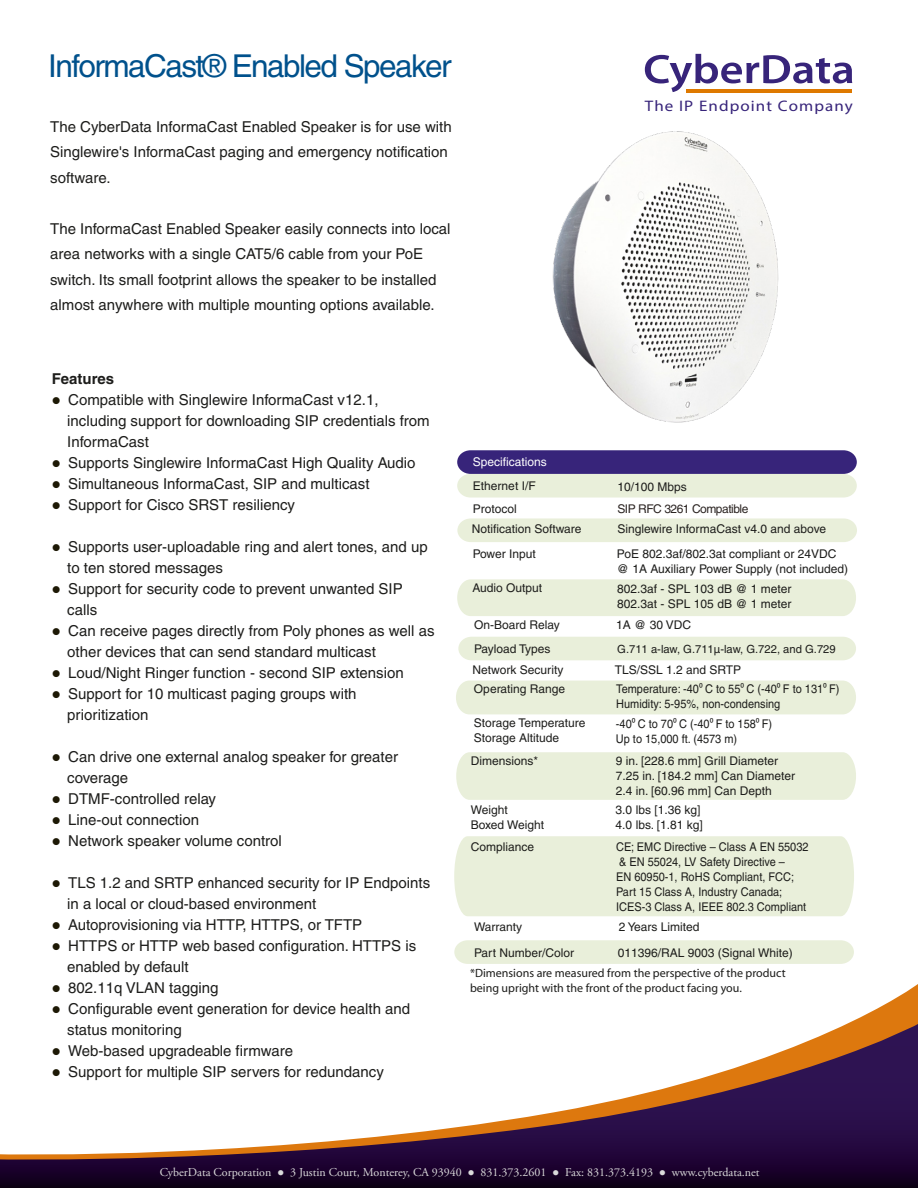
<style>
.page{position:relative;width:918px;height:1188px;background:#fff}
.page>*{position:absolute;margin:0;border:0;box-sizing:border-box;transform-origin:0 0}
.t1{font:31.5px "Helvetica";letter-spacing:-.05em;color:#00518c}
.t2{font:15.3px "Myriad Pro";letter-spacing:.065em;color:#37247a;scale:1.11 1}
.t3{font:15px/21px "Helvetica";color:#1d1d1b}
.t4{font:700 15px "Helvetica";color:#1d1d1b}
.t5{font:12px/15px "Helvetica";color:#1d1d1b}
.t6{font:12px/15px "Helvetica";color:#1d1d1b;scale:.91 1}
.t7{font:12px "Adobe Garamond Pro";color:#dadada}
.t8{font:12px/14.4px "Myriad";color:#1d1d1b}
.t9{font:12px "Helvetica";letter-spacing:-.04em;color:#2b2422}
.t10{font:12px "Helvetica";color:#fff}
.t11{font:11.25px "Helvetica";color:#1d1d1b}
.s1{color:#1d1905}
.s2{font-family:"Myriad Pro"}
</style>
<div class="page">
<div style="left:454px;top:836px;width:400px;height:80px;background:#e9efda"></div>
<div style="left:454px;top:940px;width:400px;height:24px;background:#e9efda"></div>
<div style="left:457px;top:518px;width:400px;height:24px;background:#e9efda"></div>
<svg style="left:645px;top:54px;width:207px;height:38px"></svg>
<hr style="left:687px;top:89px;width:165px;height:4px;background:#de7900">
<img style="left:552px;top:131px;width:227px;height:292px">
<svg style="left:846px;top:984px;width:72px;height:40px"></svg>
<svg style="left:0;top:1024px;width:918px;height:164px"></svg>
<div style="left:456px;top:752px;width:400px;height:48px;background:#e9efda"></div>
<div style="left:457px;top:579px;width:399px;height:37px;background:#e9efda"></div>
<svg style="left:457px;top:450px;width:400px;height:48px;background:#938dac"></svg>
<div style="left:458px;top:637px;width:398px;height:23px;background:#e9efda"></div>
<div style="left:456px;top:681px;width:400px;height:33px;background:#e9efda"></div>
<h1 class="t1" style="left:48px;top:47px;width:405px">InformaCast® Enabled Speaker</h1>
<p class="t3" style="left:50px;top:114px;width:403px;line-height:25.5px">The CyberData InformaCast Enabled Speaker is for use with<br>Singlewire's InformaCast paging and emergency notification software.</p>
<p class="t3" style="left:50px;top:216px;width:402px;line-height:25.5px">The InformaCast Enabled Speaker easily connects into local area networks with a single CAT5/6 cable from your PoE switch. Its small footprint allows the speaker to be installed almost anywhere with multiple mounting options available.</p>
<p class="t2" style="left:645px;top:96px;width:189px">The IP Endpoint Company</p>
<p class="t4" style="left:52px;top:370px;width:64px">Features</p>
<p class="t3" style="left:67px;top:390px;width:364px;text-indent:-15px"><span class="s1">●</span> Compatible with Singlewire InformaCast v12.1, including support for downloading SIP credentials from<br>InformaCast</p>
<p class="t3" style="left:52px;top:453px;width:365px"><span class="s1">●</span> Supports Singlewire InformaCast High Quality Audio</p>
<p class="t3" style="left:52px;top:474px;width:319px"><span class="s1">●</span> Simultaneous InformaCast, SIP and multicast</p>
<p class="t3" style="left:52px;top:495px;width:245px"><span class="s1">●</span> Support for Cisco SRST resiliency</p>
<p class="t3" style="left:67px;top:537px;width:362px;text-indent:-15px"><span class="s1">●</span> Supports user-uploadable ring and alert tones, and up to ten stored messages</p>
<p class="t3" style="left:67px;top:579px;width:337px;text-indent:-15px"><span class="s1">●</span> Support for security code to prevent unwanted SIP calls</p>
<p class="t3" style="left:67px;top:621px;width:369px;text-indent:-15px"><span class="s1">●</span> Can receive pages directly from Poly phones as well as other devices that can send standard multicast</p>
<p class="t3" style="left:52px;top:663px;width:354px"><span class="s1">●</span> Loud/Night Ringer function - second SIP extension</p>
<p class="t3" style="left:67px;top:684px;width:291px;text-indent:-15px"><span class="s1">●</span> Support for 10 multicast paging groups with prioritization</p>
<p class="t3" style="left:67px;top:747px;width:332px;text-indent:-15px"><span class="s1">●</span> Can drive one external analog speaker for greater coverage</p>
<p class="t3" style="left:52px;top:789px;width:166px"><span class="s1">●</span> DTMF-controlled relay</p>
<p class="t3" style="left:52px;top:810px;width:149px"><span class="s1">●</span> Line-out connection</p>
<p class="t3" style="left:52px;top:831px;width:232px"><span class="s1">●</span> Network speaker volume control</p>
<p class="t3" style="left:67px;top:873px;width:365px;text-indent:-15px"><span class="s1">●</span> TLS 1.2 and SRTP enhanced security for IP Endpoints in a local or cloud-based environment</p>
<p class="t3" style="left:52px;top:915px;width:312px"><span class="s1">●</span> Autoprovisioning via HTTP, HTTPS, or TFTP</p>
<p class="t3" style="left:67px;top:936px;width:351px;text-indent:-15px"><span class="s1">●</span> HTTPS or HTTP web based configuration. HTTPS is enabled by default</p>
<p class="t3" style="left:52px;top:978px;width:168px"><span class="s1">●</span> 802.11q VLAN tagging</p>
<p class="t3" style="left:67px;top:999px;width:345px;text-indent:-15px"><span class="s1">●</span> Configurable event generation for device health and status monitoring</p>
<p class="t3" style="left:52px;top:1041px;width:243px"><span class="s1">●</span> Web-based upgradeable firmware</p>
<p class="t3" style="left:52px;top:1062px;width:334px"><span class="s1">●</span> Support for multiple SIP servers for redundancy</p>
<p class="t10" style="left:473px;top:455px;width:76px">Specifications</p>
<p class="t5" style="left:473px;top:479px;width:64px">Ethernet I/F</p>
<p class="t5" style="left:617px;top:479px;width:71px">10/100 Mbps</p>
<p class="t5" style="left:473px;top:501px;width:46px">Protocol</p>
<p class="t9" style="left:617px;top:502px;width:133px">SIP RFC 3261 Compatible</p>
<p class="t5" style="left:472px;top:522px;width:111px">Notification Software</p>
<p class="t5" style="left:618px;top:522px;width:210px">Singlewire InformaCast v4.0 and above</p>
<p class="t5" style="left:473px;top:546px;width:65px">Power Input</p>
<p class="t5" style="left:617px;top:546px;width:233px">PoE 802.3af/802.3at compliant or 24VDC @ 1A Auxiliary Power Supply (not included)</p>
<p class="t5" style="left:473px;top:580px;width:71px">Audio Output</p>
<p class="t5" style="left:617px;top:581px;width:176px">802.3af - SPL 103 dB @ 1 meter<br>802.3at - SPL 105 dB @ 1 meter</p>
<p class="t5" style="left:474px;top:617px;width:87px">On-Board Relay</p>
<p class="t5" style="left:616px;top:617px;width:76px">1A @ 30 VDC</p>
<p class="t5" style="left:474px;top:642px;width:78px">Payload Types</p>
<p class="t11" style="left:617px;top:643px;width:220px">G.711 a-law, G.711µ-law, G.722, and G.729</p>
<p class="t5" style="left:473px;top:662px;width:92px">Network Security</p>
<p class="t5" style="left:615px;top:662px;width:128px">TLS/SSL 1.2 and SRTP</p>
<p class="t6" style="left:616px;top:681px;width:247px">Temperature: -40<span class="s2">0</span> C to 55<span class="s2">0</span> C (-40<span class="s2">0</span> F to 131<span class="s2">0</span> F)<br>Humidity: 5-95%, non-condensing</p>
<p class="t5" style="left:474px;top:681px;width:93px">Operating Range</p>
<p class="t5" style="left:474px;top:716px;width:113px">Storage Temperature<br>Storage Altitude</p>
<p class="t6" style="left:616px;top:716px;width:173px">-40<span class="s2">0</span> C to 70<span class="s2">0</span> C (-40<span class="s2">0</span> F to 158<span class="s2">0</span> F)<br>Up to 15,000 ft. (4573 m)</p>
<p class="t5" style="left:471px;top:753px;width:69px">Dimensions*</p>
<p class="t5" style="left:471px;top:803px;width:75px">Weight<br>Boxed Weight</p>
<p class="t5" style="left:616px;top:753px;width:181px">9 in. [228.6 mm] Grill Diameter<br>7.25 in. [184.2 mm] Can Diameter<br>2.4 in. [60.96 mm] Can Depth</p>
<p class="t5" style="left:616px;top:803px;width:89px">3.0 lbs [1.36 kg]<br>4.0 lbs. [1.81 kg]</p>
<p class="t5" style="left:471px;top:839px;width:65px">Compliance</p>
<p class="t6" style="left:616px;top:839px;width:213px">CE; EMC Directive – Class A EN 55032 &amp; EN 55024, LV Safety Directive –<br>EN 60950-1, RoHS Compliant, FCC; Part 15 Class A, Industry Canada; ICES-3 Class A, IEEE 802.3 Compliant</p>
<p class="t5" style="left:474px;top:920px;width:50px">Warranty</p>
<p class="t5" style="left:619px;top:920px;width:82px">2 Years Limited</p>
<p class="t5" style="left:474px;top:945px;width:102px">Part Number/Color</p>
<p class="t5" style="left:618px;top:945px;width:176px">011396/RAL 9003 (Signal White)</p>
<p class="t8" style="left:470px;top:967px;width:317px">*Dimensions are measured from the perspective of the product being upright with the front of the product facing you.</p>
<p class="t7" style="left:160px;top:1165px;width:601px">CyberData Corporation ● 3 Justin Court, Monterey, CA 93940 ● 831.373.2601 ● Fax: 831.373.4193 ● www.cyberdata.net</p>
</div>
